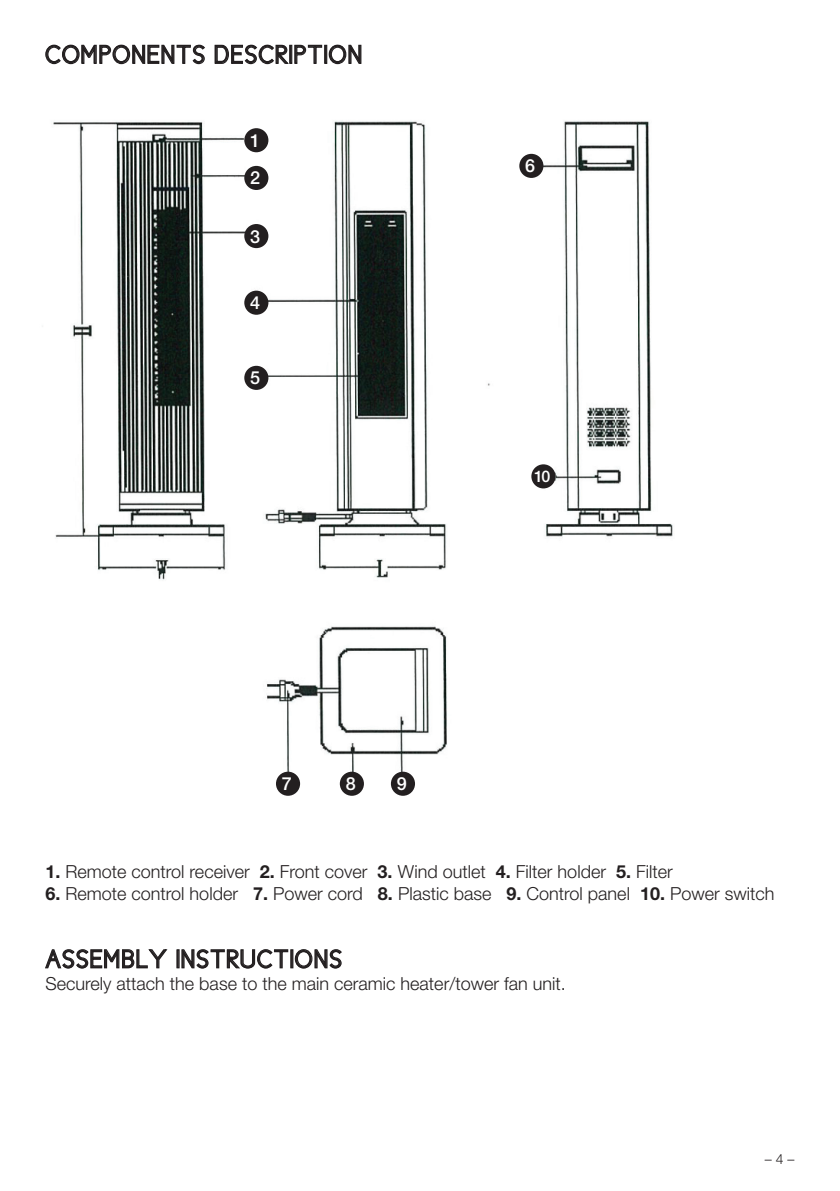
<style>
.page{position:relative;width:840px;height:1191px;background:#fff}
.page>*{position:absolute;margin:0;border:0;box-sizing:border-box;transform-origin:0 0}
.t1{font:26px "Cicle Gordita";letter-spacing:.05em;color:#231f20}
.t2{font:300 18px "Helvetica Neue LT Std";color:#231f20}
.t3{font:500 18px/37.6px "Helvetica Neue LT Std";color:#fff}
.t4{font:500 16px "Helvetica Neue LT Std";color:#fff}
.t5{font:300 14px "Helvetica Neue LT Std";color:#231f20}
.s1{font-weight:700}
</style>
<div class="page">
<img style="left:53px;top:120px;width:620px;height:651px">
<svg style="left:45px;top:44px;width:160px;height:21px"></svg>
<svg style="left:214px;top:44px;width:108px;height:21px"></svg>
<div style="left:324px;top:45px;width:3px;height:19px;border:1px solid #231f20"></div>
<svg style="left:328px;top:44px;width:34px;height:21px"></svg>
<div style="left:244px;top:128px;width:24px;height:24px;background:#231f20;border-radius:50%"></div>
<div style="left:244px;top:166px;width:24px;height:24px;background:#231f20;border-radius:50%"></div>
<div style="left:244px;top:224px;width:24px;height:24px;background:#231f20;border-radius:50%"></div>
<div style="left:244px;top:291px;width:24px;height:24px;background:#231f20;border-radius:50%"></div>
<div style="left:244px;top:366px;width:24px;height:24px;background:#231f20;border-radius:50%"></div>
<div style="left:276px;top:771px;width:24px;height:24px;background:#231f20;border-radius:50%"></div>
<div style="left:339px;top:771px;width:25px;height:24px;background:#231f20;border-radius:50%"></div>
<div style="left:390px;top:771px;width:25px;height:24px;background:#231f20;border-radius:50%"></div>
<div style="left:519px;top:154px;width:24px;height:24px;background:#231f20;border-radius:50%"></div>
<div style="left:531px;top:464px;width:24px;height:24px;background:#231f20;border-radius:50%"></div>
<svg style="left:45px;top:949px;width:123px;height:20px"></svg>
<svg style="left:181px;top:949px;width:161px;height:20px"></svg>
<h1 class="t1" style="left:45px;top:41px;width:318px">COMPONENTS DESCRIPTION</h1>
<p class="t3" style="left:250px;top:121px;width:12px">1<br>2</p>
<p class="t3" style="left:250px;top:217px;width:12px">3</p>
<p class="t3" style="left:250px;top:284px;width:12px">4</p>
<p class="t3" style="left:250px;top:359px;width:12px">5</p>
<p class="t3" style="left:282px;top:764px;width:12px">7</p>
<p class="t3" style="left:345px;top:764px;width:12px">8</p>
<p class="t3" style="left:396px;top:764px;width:12px">9</p>
<p class="t3" style="left:525px;top:147px;width:12px">6</p>
<p class="t4" style="left:534px;top:467px;width:18px">10</p>
<p class="t2" style="left:45px;top:860px;width:628px"><span class="s1">1.</span> Remote control receiver <span class="s1">2.</span> Front cover <span class="s1">3.</span> Wind outlet <span class="s1">4.</span> Filter holder <span class="s1">5.</span> Filter</p>
<p class="t2" style="left:45px;top:882px;width:730px"><span class="s1">6.</span> Remote control holder <span class="s1">7.</span> Power cord <span class="s1">8.</span> Plastic base <span class="s1">9.</span> Control panel <span class="s1">10.</span> Power switch</p>
<h1 class="t1" style="left:45px;top:945px;width:298px">ASSEMBLY INSTRUCTIONS</h1>
<p class="t2" style="left:45px;top:972px;width:521px">Securely attach the base to the main ceramic heater/tower fan unit.</p>
<p class="t5" style="left:764px;top:1150px;width:31px">– 4 –</p>
</div>
